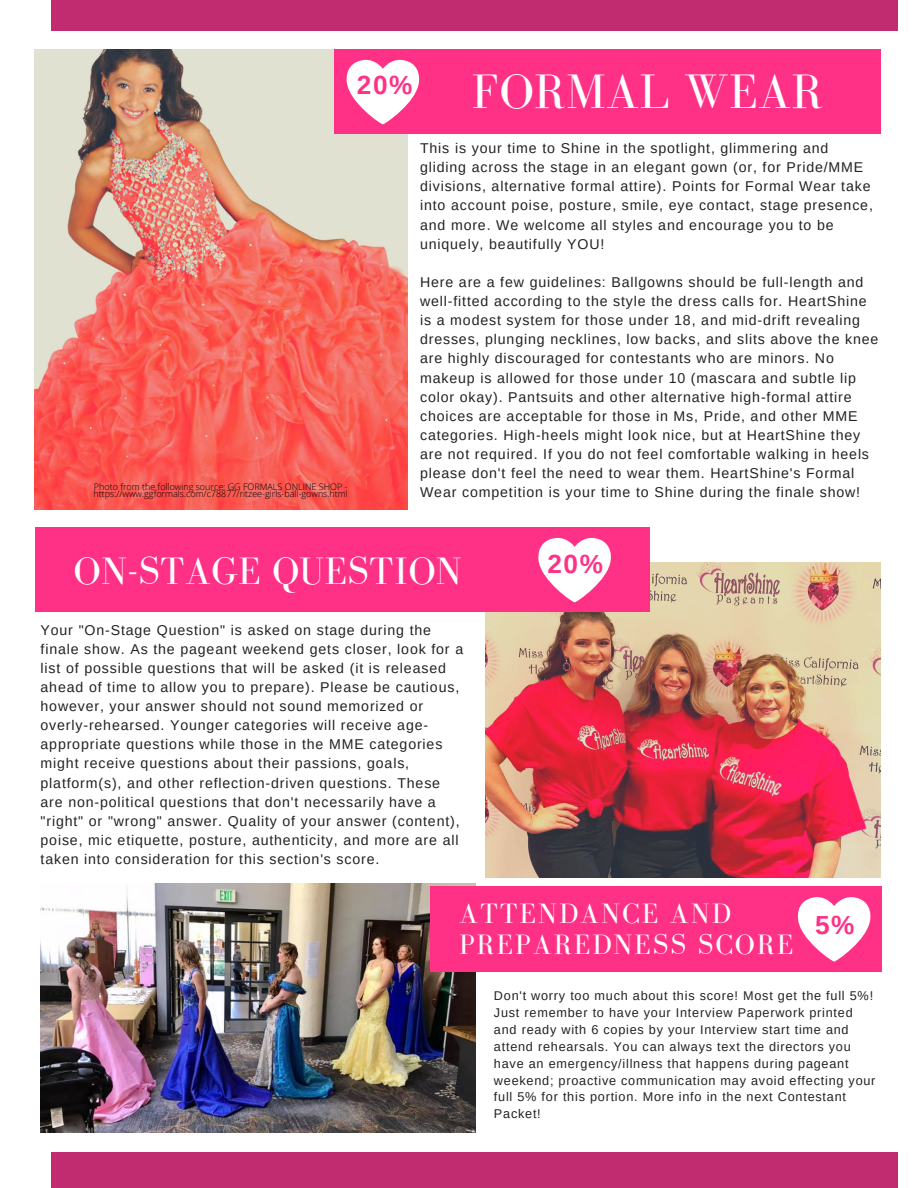
<style>
.page{position:relative;width:918px;height:1188px;background:#fff}
.page>*{position:absolute;margin:0;border:0;box-sizing:border-box;transform-origin:0 0}
.t1{font:49.8px "Bodoni FLF";letter-spacing:.01em;color:#fff}
.t2{font:39.3px "Bodoni FLF";letter-spacing:.01em;color:#fff}
.t3{font:28.8px/31.5px "Bodoni FLF";letter-spacing:.07em;color:#fff}
.t4{font:700 26.1px "Arimo";color:#ff3186}
.t5{font:14.25px/19.2px "Arimo";letter-spacing:.06em;color:#222}
.t6{font:12.75px/17px "Arimo";letter-spacing:.06em;color:#222}
.t7{font:300 9px/6.8px "Open Sans";color:#000}
</style>
<div class="page">
<div style="left:52px;top:1153px;width:846px;height:35px;background:#c12b6f"></div>
<div style="left:52px;top:0;width:846px;height:31px;background:#c12b6f"></div>
<img style="left:35px;top:49px;width:372px;height:460px">
<div style="left:334px;top:49px;width:440px;height:85px;background:#ff3186"></div>
<img style="left:486px;top:562px;width:394px;height:315px">
<div style="left:441px;top:49px;width:440px;height:85px;background:#ff3186"></div>
<div style="left:35px;top:527px;width:440px;height:85px;background:#ff3186"></div>
<div style="left:210px;top:527px;width:440px;height:85px;background:#ff3186"></div>
<svg style="left:346px;top:59px;width:74px;height:65px"></svg>
<svg style="left:538px;top:537px;width:73px;height:65px"></svg>
<img style="left:41px;top:884px;width:434px;height:249px">
<div style="left:430px;top:887px;width:438px;height:84px;background:#ff3186"></div>
<div style="left:444px;top:887px;width:437px;height:84px;background:#ff3186"></div>
<svg style="left:797px;top:897px;width:74px;height:65px"></svg>
<p class="t4" style="left:357px;top:70px;width:57px">20%</p>
<p class="t1" style="left:472px;top:65px;width:353px">FORMAL WEAR</p>
<p class="t7" style="left:94px;top:483px;width:256px">Photo from the following source: GG FORMALS ONLINE SHOP - https://www.ggformals.com/c78877/ritzee-girls-ball-gowns.html</p>
<p class="t5" style="left:420px;top:139px;width:454px">This is your time to Shine in the spotlight, glimmering and gliding across the stage in an elegant gown (or, for Pride/MME divisions, alternative formal attire). Points for Formal Wear take into account poise, posture, smile, eye contact, stage presence, and more. We welcome all styles and encourage you to be uniquely, beautifully YOU!</p>
<p class="t5" style="left:420px;top:272px;width:460px">Here are a few guidelines: Ballgowns should be full-length and well-fitted according to the style the dress calls for. HeartShine is a modest system for those under 18, and mid-drift revealing dresses, plunging necklines, low backs, and slits above the knee are highly discouraged for contestants who are minors. No makeup is allowed for those under 10 (mascara and subtle lip color okay). Pantsuits and other alternative high-formal attire choices are acceptable for those in Ms, Pride, and other MME categories. High-heels might look nice, but at HeartShine they are not required. If you do not feel comfortable walking in heels please don't feel the need to wear them. HeartShine's Formal Wear competition is your time to Shine during the finale show!</p>
<p class="t2" style="left:73px;top:550px;width:390px">ON-STAGE QUESTION</p>
<p class="t5" style="left:41px;top:620px;width:424px">Your "On-Stage Question" is asked on stage during the finale show. As the pageant weekend gets closer, look for a list of possible questions that will be asked (it is released ahead of time to allow you to prepare). Please be cautious, however, your answer should not sound memorized or overly-rehearsed. Younger categories will receive age&shy;appropriate questions while those in the MME categories might receive questions about their passions, goals, platform(s), and other reflection-driven questions. These are non-political questions that don't necessarily have a "right" or "wrong" answer. Quality of your answer (content), poise, mic etiquette, posture, authenticity, and more are all taken into consideration for this section's score.</p>
<p class="t4" style="left:547px;top:549px;width:57px">20%</p>
<p class="t3" style="left:459px;top:897px;width:336px">ATTENDANCE AND<br>PREPAREDNESS SCORE</p>
<p class="t4" style="left:815px;top:910px;width:41px">5%</p>
<p class="t6" style="left:494px;top:987px;width:383px">Don't worry too much about this score! Most get the full 5%!<br>Just remember to have your Interview Paperwork printed and ready with 6 copies by your Interview start time and attend rehearsals. You can always text the directors you have an emergency/illness that happens during pageant weekend; proactive communication may avoid effecting your full 5% for this portion. More info in the next Contestant Packet!</p>
</div>
